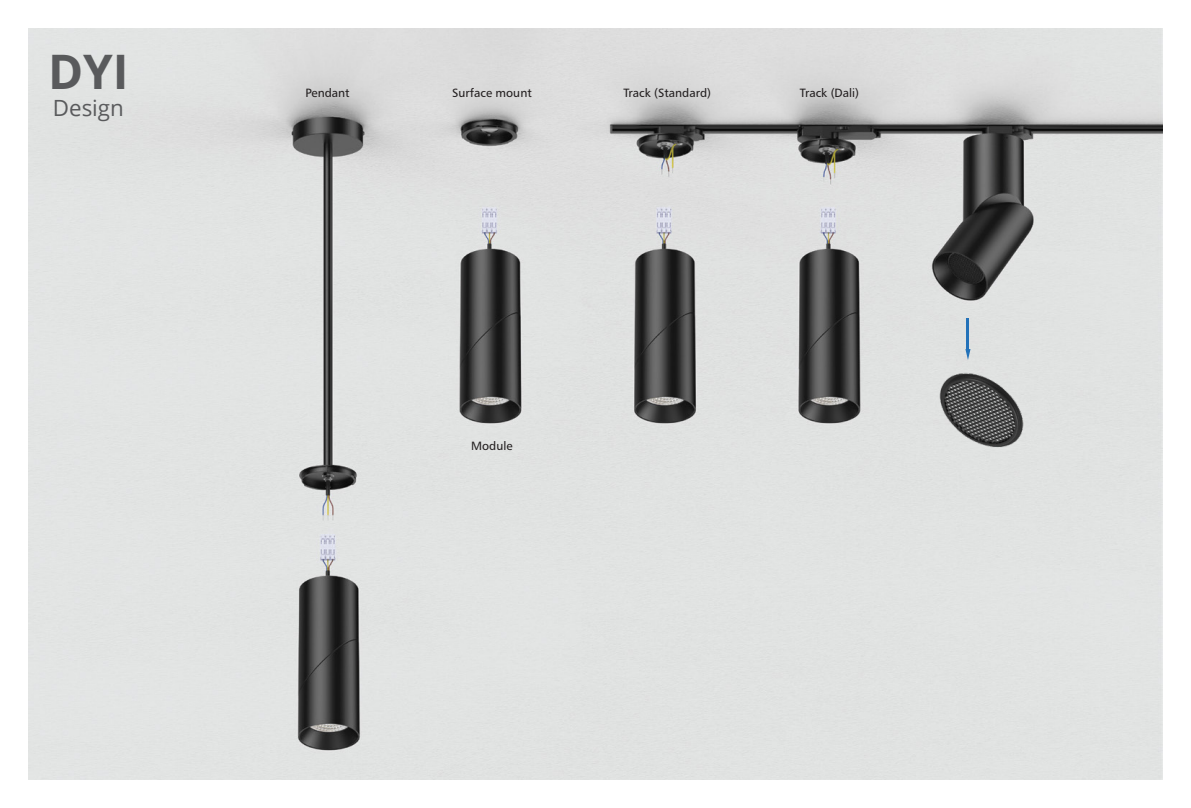
<style>
.page{position:relative;width:1191px;height:808px;background:#fff}
.page>*{position:absolute;margin:0;border:0;box-sizing:border-box;transform-origin:0 0}
.t1{font:700 47.6px "Open Sans";color:#595a5c}
.t2{font:22.3px "Open Sans";color:#595a5c}
.t3{font:12px "Humanist 777 BT Roman B";color:#231f20}
</style>
<div class="page">
<img style="left:28px;top:28px;width:1134px;height:752px">
<img style="left:934px;top:369px;width:94px;height:85px">
<hr style="left:967px;top:318px;width:2px;height:32px;background:#2372b9">
<svg style="left:965px;top:349px;width:5px;height:11px"></svg>
<h1 class="t1" style="left:48px;top:38px;width:82px">DYI</h1>
<h2 class="t2" style="left:53px;top:93px;width:73px">Design</h2>
<p class="t3" style="left:305px;top:85px;width:46px">Pendant</p>
<p class="t3" style="left:452px;top:85px;width:81px">Surface mount</p>
<p class="t3" style="left:623px;top:85px;width:89px">Track (Standard)</p>
<p class="t3" style="left:800px;top:85px;width:61px">Track (Dali)</p>
<p class="t3" style="left:471px;top:438px;width:43px">Module</p>
</div>
